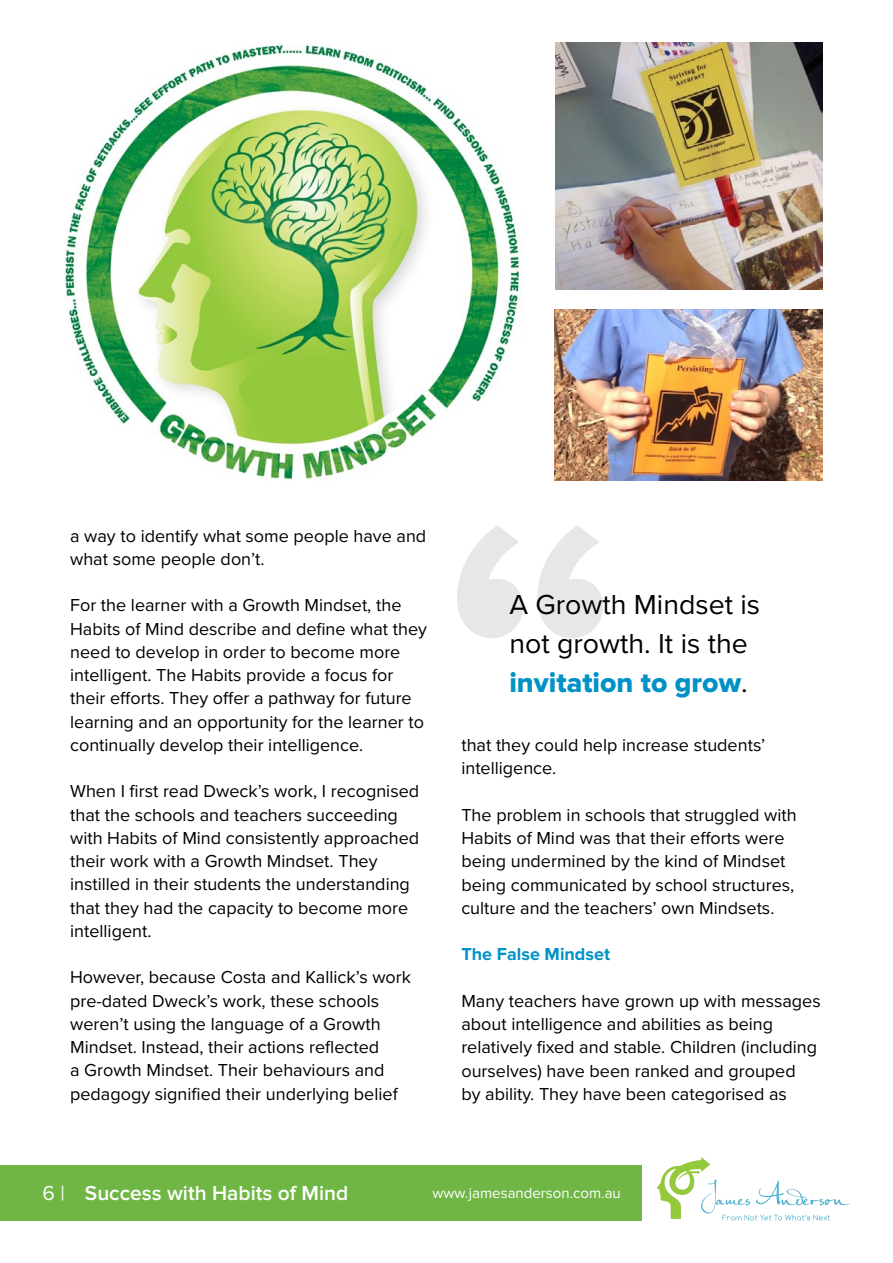
<style>
.page{position:relative;width:893px;height:1263px;background:#fff}
.page>*{position:absolute;margin:0;border:0;box-sizing:border-box;transform-origin:0 0}
.t1{font:700 394.05px "Proxima Nova";color:#e6e7e8}
.t2{font:28.5px/39px "Proxima Nova";color:#000}
.t3{font:28.5px "Proxima Nova Extrabld";color:#0092c6}
.t4{font:600 21px "Proxima Nova";color:#fff}
.t5{font:18px/23.2px "Proxima Nova";color:#000}
.t6{font:700 18px "Proxima Nova";color:#0092c6}
.t7{font:15px "Proxima Nova";color:#fff}
.s1{font-family:"Proxima Nova";color:#000}
.s2{font-weight:400}
</style>
<div class="page">
<div style="left:0;top:1165px;width:642px;height:55px;background:#6fb644"></div>
<svg style="left:657px;top:1157px;width:193px;height:63px"></svg>
<img style="left:65px;top:43px;width:456px;height:437px">
<img style="left:555px;top:43px;width:268px;height:246px">
<img style="left:555px;top:309px;width:268px;height:171px">
<p class="t5" style="left:70px;top:523px;width:358px">a way to identify what some people have and what some people don’t.</p>
<p class="t5" style="left:70px;top:593px;width:358px">For the learner with a Growth Mindset, the Habits of Mind describe and define what they need to develop in order to become more intelligent. The Habits provide a focus for their efforts. They offer a pathway for future learning and an opportunity for the learner to continually develop their intelligence.</p>
<p class="t5" style="left:70px;top:779px;width:350px">When I first read Dweck’s work, I recognised that the schools and teachers succeeding with Habits of Mind consistently approached their work with a Growth Mindset. They instilled in their students the understanding that they had the capacity to become more intelligent.</p>
<p class="t5" style="left:70px;top:965px;width:342px">However, because Costa and Kallick’s work pre-dated Dweck’s work, these schools weren’t using the language of a Growth Mindset. Instead, their actions reflected<br>a Growth Mindset. Their behaviours and pedagogy signified their underlying belief</p>
<h1 class="t1" style="left:441px;top:434px;width:182px">“</h1>
<h2 class="t2" style="left:509px;top:584px;width:252px">A Growth Mindset is not growth. It is the</h2>
<h2 class="t3" style="left:509px;top:666px;width:240px">invitation to grow<span class="s1">.</span></h2>
<p class="t5" style="left:461px;top:733px;width:305px">that they could help increase students’ intelligence.</p>
<p class="t5" style="left:461px;top:802px;width:337px">The problem in schools that struggled with Habits of Mind was that their efforts were being undermined by the kind of Mindset being communicated by school structures, culture and the teachers’ own Mindsets.</p>
<p class="t6" style="left:461px;top:944px;width:150px">The False Mindset</p>
<p class="t5" style="left:461px;top:988px;width:361px">Many teachers have grown up with messages about intelligence and abilities as being relatively fixed and stable. Children (including ourselves) have been ranked and grouped<br>by ability. They have been categorised as</p>
<p class="t4" style="left:43px;top:1181px;width:307px"><span class="s2">6 |</span> Success with Habits of Mind</p>
<p class="t7" style="left:432px;top:1182px;width:190px">www.jamesanderson.com.au</p>
</div>
